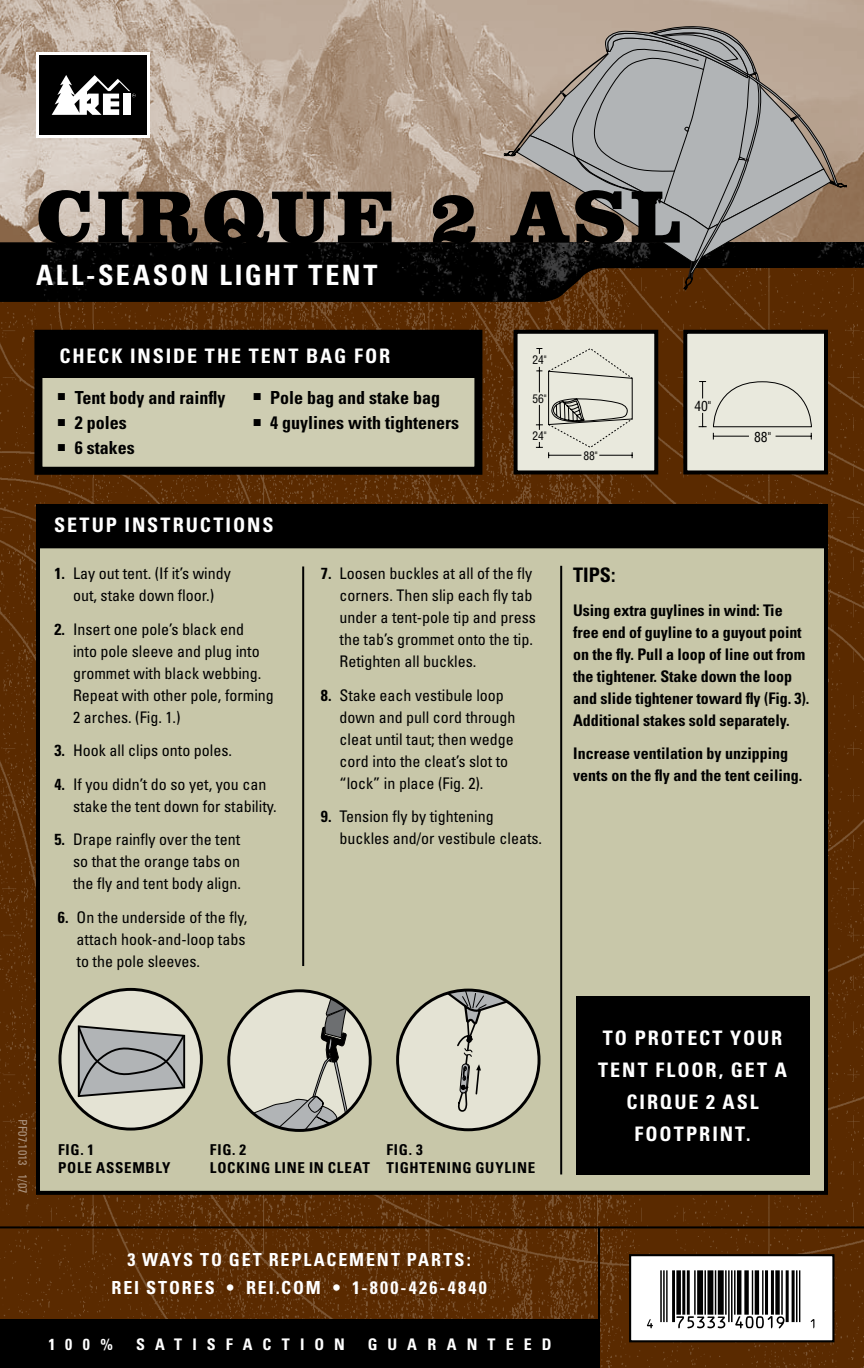
<style>
.page{position:relative;width:864px;height:1368px;background:#fff}
.page>*{position:absolute;margin:0;border:0;box-sizing:border-box;transform-origin:0 0}
.t1{font:900 76px "Clarendon BT";letter-spacing:.06em;color:#000}
.t2{font:58px "Upc Half";color:#000}
.t3{font:700 condensed 28px "Univers";letter-spacing:.1em;color:#fff}
.t4{font:700 condensed 20px/32px "Univers";letter-spacing:.1em;color:#fff}
.t5{font:700 condensed 20px "Univers";color:#000}
.t6{font:700 condensed 18px "Univers";color:#000}
.t7{font:700 condensed 18px/28px "Univers";letter-spacing:.105em;color:#fff;text-align:center}
.t8{font:condensed 16px/22px "Univers";color:#000}
.t9{font:700 condensed 16px/22px "Univers";letter-spacing:-.005em;color:#000}
.t10{font:700 condensed 16px "Univers";letter-spacing:.625em;color:#fff}
.t11{font:700 condensed 15px/18px "Univers";letter-spacing:.055em;color:#000}
.t12{font:condensed 13.6px "Helvetica";color:#000}
.t13{font:condensed 12px "Univers";letter-spacing:-.005em;color:#ac9480}
.t14{font:condensed 11.6px "Helvetica";color:#000}
.s1{font-weight:700}
</style>
<div class="page">
<img style="left:0;top:302px;width:864px;height:1066px">
<img style="left:0;top:0;width:864px;height:242px">
<div style="left:0;top:242px;width:40px;height:60px;background:#000"></div>
<img style="left:40px;top:242px;width:824px;height:60px">
<div style="left:38px;top:546px;width:788px;height:647px;background:#c8c7a9"></div>
<div style="left:36px;top:544px;width:792px;height:651px;border:4px solid #000"></div>
<div style="left:516px;top:332px;width:140px;height:140px;background:#e9e9dd"></div>
<svg style="left:536px;top:405px;width:6px;height:24px"></svg>
<svg style="left:536px;top:442px;width:6px;height:6px"></svg>
<svg style="left:537px;top:367px;width:5px;height:25px"></svg>
<svg style="left:537px;top:348px;width:5px;height:5px"></svg>
<svg style="left:548px;top:348px;width:85px;height:110px"></svg>
<div style="left:514px;top:330px;width:144px;height:144px;border:4px solid #000"></div>
<div style="left:685px;top:332px;width:141px;height:140px;background:#e9e9dd"></div>
<svg style="left:699px;top:413px;width:7px;height:14px"></svg>
<svg style="left:700px;top:381px;width:6px;height:17px"></svg>
<svg style="left:712px;top:381px;width:100px;height:58px"></svg>
<hr style="left:776px;top:436px;width:35px;height:1px;background:#000">
<div style="left:683px;top:330px;width:145px;height:144px;border:4px solid #000"></div>
<div style="left:38px;top:334px;width:440px;height:137px;background:#cecdb2"></div>
<div style="left:34px;top:330px;width:448px;height:145px;border:8px solid #000"></div>
<div style="left:42px;top:334px;width:439px;height:44px;background:#000"></div>
<div style="left:36px;top:504px;width:792px;height:42px;background:#000"></div>
<hr style="left:560px;top:566px;width:2px;height:608px;background:#000">
<hr style="left:0;top:1226px;width:864px;height:2px;background:#000">
<div style="left:576px;top:996px;width:233px;height:178px;background:#000"></div>
<hr style="left:302px;top:566px;width:2px;height:400px;background:#000">
<hr style="left:598px;top:1227px;width:2px;height:141px;background:#000">
<div style="left:630px;top:1255px;width:203px;height:86px;background:#fff"></div>
<div style="left:629px;top:1254px;width:206px;height:88px;border:2px solid #000"></div>
<div style="left:60px;top:989px;width:141px;height:140px;background:#e4e3d4;border-radius:50%"></div>
<svg style="left:77px;top:1025px;width:109px;height:73px;background:#9fa1a0"></svg>
<div style="left:59px;top:988px;width:144px;height:143px;border:3px solid #000;border-radius:50%"></div>
<div style="left:229px;top:991px;width:141px;height:139px;background:#e4e3d4;border-radius:50%"></div>
<svg style="left:253px;top:993px;width:99px;height:137px"></svg>
<div style="left:227px;top:989px;width:145px;height:143px;border:3px solid #000;border-radius:50%"></div>
<div style="left:398px;top:990px;width:141px;height:140px;background:#e4e3d4;border-radius:50%"></div>
<svg style="left:420px;top:990px;width:117px;height:122px"></svg>
<div style="left:396px;top:989px;width:145px;height:142px;border:3px solid #000;border-radius:50%"></div>
<svg style="left:504px;top:25px;width:343px;height:265px;background:#918880"></svg>
<div style="left:36px;top:52px;width:114px;height:86px;background:#fff"></div>
<div style="left:39px;top:55px;width:107px;height:80px;background:#000"></div>
<svg style="left:52px;top:75px;width:84px;height:40px"></svg>
<div style="left:0;top:1320px;width:600px;height:48px;background:#000"></div>
<h1 class="t1" style="left:36px;top:169px;width:648px">CIRQUE 2 ASL</h1>
<h3 class="t3" style="left:36px;top:257px;width:337px">all-season Light tent</h3>
<p class="t13" style="left:31px;top:1119px;width:75px;rotate:90deg">PF07.1013 1/07</p>
<p class="t4" style="left:59px;top:340px;width:332px">Check Insi de the tent bag for</p>
<p class="t6" style="left:58px;top:386px;width:169px">■ Tent body and rainfly</p>
<p class="t6" style="left:58px;top:412px;width:70px">■ 2 poles</p>
<p class="t6" style="left:58px;top:437px;width:78px">■ 6 stakes</p>
<p class="t6" style="left:253px;top:386px;width:188px">■ Pole bag and stake bag</p>
<p class="t6" style="left:253px;top:412px;width:207px">■ 4 guylines with tighteners</p>
<p class="t4" style="left:54px;top:509px;width:39px">setup</p>
<p class="t4" style="left:125px;top:509px;width:148px">instructions</p>
<p class="t14" style="left:532px;top:353px;width:16px">24"</p>
<p class="t14" style="left:532px;top:392px;width:16px">56"</p>
<p class="t14" style="left:532px;top:429px;width:16px">24"</p>
<p class="t8" style="left:54px;top:562px;width:178px;text-align:center"><span class="s1">1.</span> Lay out tent. (If it’s windy out, stake down floor.)</p>
<p class="t8" style="left:73px;top:618px;width:202px;text-indent:-19px"><span class="s1">2.</span> Insert one pole’s black end<br>into pole sleeve and plug into grommet with black webbing.<br>Repeat with other pole, forming<br>2 arches. (Fig. 1.)</p>
<p class="t8" style="left:54px;top:739px;width:179px"><span class="s1">3.</span> Hook all clips onto poles.</p>
<p class="t8" style="left:73px;top:773px;width:205px;text-indent:-19px"><span class="s1">4.</span> If you didn’t do so yet, you can stake the tent down for stability.</p>
<p class="t8" style="left:73px;top:828px;width:169px;text-align:justify;text-indent:-19px"><span class="s1">5.</span> Drape rainfly over the tent so that the orange tabs on the fly and tent body align.</p>
<p class="t8" style="left:77px;top:906px;width:172px;text-indent:-19px"><span class="s1">6.</span> On the underside of the fly, attach hook-and-loop tabs to the pole sleeves.</p>
<p class="t8" style="left:340px;top:562px;width:198px;text-indent:-19px"><span class="s1">7.</span> Loosen buckles at all of the fly corners. Then slip each fly tab under a tent-pole tip and press the tab’s grommet onto the tip.<br>Retighten all buckles.</p>
<p class="t8" style="left:340px;top:684px;width:177px;text-indent:-19px"><span class="s1">8.</span> Stake each vestibule loop down and pull cord through cleat until taut; then wedge cord into the cleat’s slot to “lock” in place (Fig. 2).</p>
<p class="t8" style="left:340px;top:805px;width:204px;text-indent:-19px"><span class="s1">9.</span> Ten-sion fly by tight-ening buckles and/or vestibule cleats.</p>
<p class="t11" style="left:58px;top:1141px;width:114px">Fig. 1<br>Pole Assembly</p>
<p class="t11" style="left:210px;top:1141px;width:153px">Fig. 2<br>locking line in cleat</p>
<p class="t11" style="left:386px;top:1141px;width:150px">Fig. 3<br>tightening guyline</p>
<p class="t14" style="left:583px;top:448px;width:16px">88"</p>
<p class="t12" style="left:694px;top:397px;width:18px">40"</p>
<p class="t12" style="left:754px;top:428px;width:18px">88"</p>
<p class="t5" style="left:573px;top:563px;width:44px">TIPS:</p>
<p class="t9" style="left:573px;top:599px;width:238px">Using extra guylines in wind: Tie free end of guyline to a guyout point on the fly. Pull a loop of line out from the tightener. Stake down the loop and slide tightener toward fly (Fig. 3).<br>Additional stakes sold separately.</p>
<p class="t9" style="left:573px;top:743px;width:231px">Increase ventilation by unzipping vents on the fly and the tent ceiling.</p>
<p class="t4" style="left:598px;top:1022px;width:184px">TO PROTECT YOUR<br>TENT FLOOR</p>
<p class="t4" style="left:719px;top:1054px;width:70px">, GE T A</p>
<p class="t4" style="left:626px;top:1086px;width:134px">cirque 2 asl</p>
<p class="t4" style="left:635px;top:1118px;width:118px">FOOTPRINT.</p>
<p class="t7" style="left:112px;top:1246px;width:377px">3 ways to get replacement parts :<br>REI stores • rei.com • 1-800-426-4840</p>
<p class="t10" style="left:48px;top:1334px;width:66px">100%</p>
<p class="t10" style="left:136px;top:1334px;width:194px">SATISFAC TION</p>
<p class="t10" style="left:368px;top:1334px;width:154px">GUARAN TEED</p>
<h2 class="t2" style="left:647px;top:1274px;width:171px">X|xeHFDDDy40019lz[</h2>
</div>
